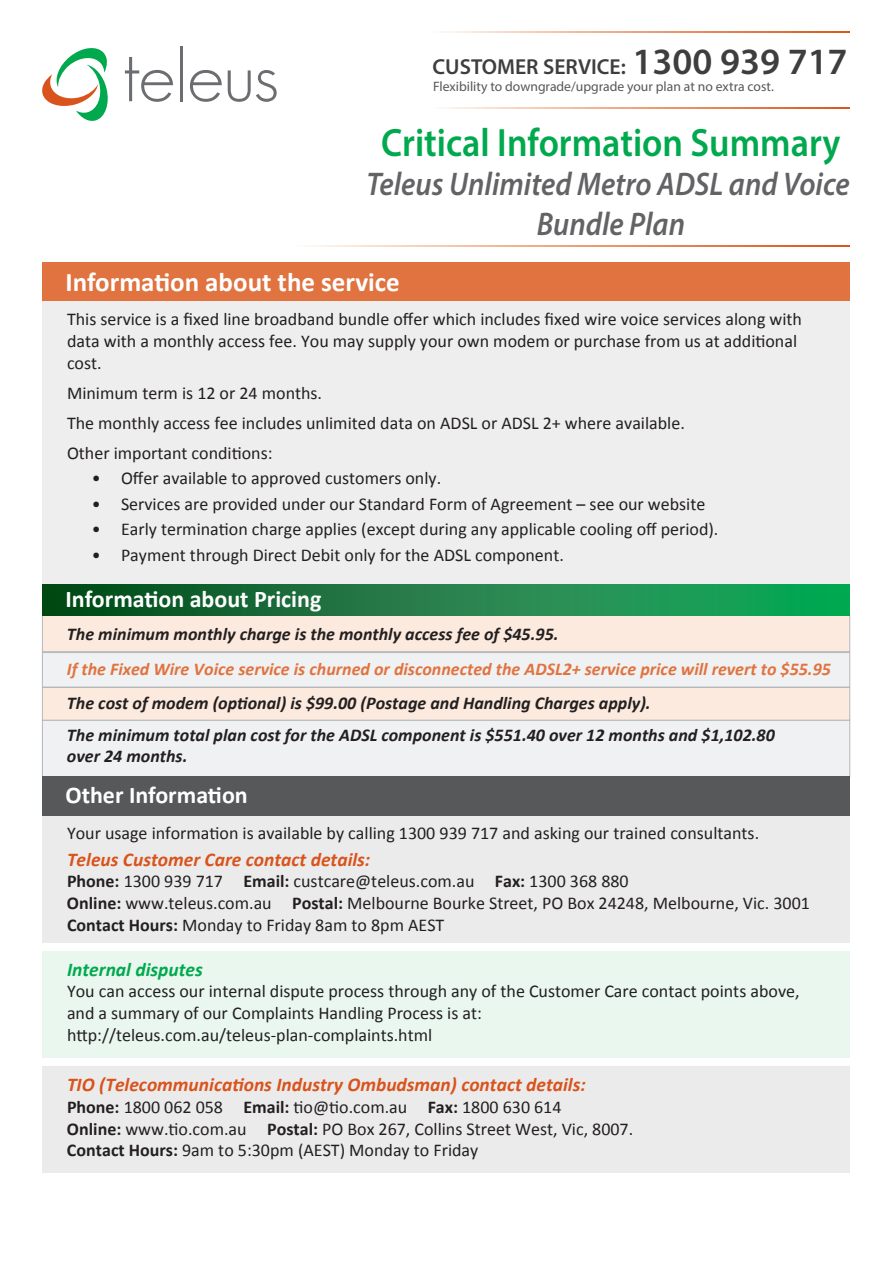
<style>
.page{position:relative;width:893px;height:1263px;background:#fff}
.page>*{position:absolute;margin:0;border:0;box-sizing:border-box;transform-origin:0 0}
.t1{font:600 39.6px "Myriad Pro";color:#00a94d;scale:.91 1}
.t2{font:italic 600 32.85px/39.5px "Myriad Pro";color:#636366;text-align:center;scale:.91 1}
.t3{font:700 27px "Calibri";color:#fff}
.t4{font:700 24px "Calibri";color:#fff}
.t5{font:600 21.75px "Myriad Pro";color:#3e3e3f}
.t6{font:italic 700 19.5px "Calibri";color:#d9531c}
.t7{font:italic 700 19.5px "Calibri";color:#00a94d}
.t8{font:18px/21.6px "Calibri";color:#231f20}
.t9{font:italic 700 18px/21.6px "Calibri";color:#231f20}
.t10{font:italic 700 18px "Calibri";color:#e0733f}
.t11{font:13.65px "Myriad Pro";color:#57585a}
.s1{font-size:37.2px}
.s2{font-weight:700}
</style>
<div class="page">
<div style="left:42px;top:652px;width:808px;height:35px;background:#f0f1f2;border:1px solid #b6b7bb"></div>
<div style="left:42px;top:720px;width:808px;height:57px;background:#f0f1f2;border:1px solid #b6b7bb"></div>
<div style="left:42px;top:615px;width:808px;height:37px;background:#fbeadd;border:1px solid #b6b7bb"></div>
<div style="left:42px;top:687px;width:808px;height:33px;background:#fbeadd;border:1px solid #b6b7bb"></div>
<svg style="left:42px;top:583px;width:808px;height:33px;background:#1e8148"></svg>
<div style="left:42px;top:262px;width:808px;height:321px;background:#eeeeef"></div>
<svg style="left:125px;top:57px;width:48px;height:45px"></svg>
<hr style="left:180px;top:46px;width:3px;height:55px;background:#6c6d70">
<svg style="left:190px;top:70px;width:32px;height:32px"></svg>
<svg style="left:228px;top:70px;width:49px;height:32px"></svg>
<svg style="left:42px;top:48px;width:66px;height:73px"></svg>
<div style="left:42px;top:262px;width:808px;height:38px;background:#e0733f"></div>
<hr style="left:43px;top:300px;width:807px;height:1px;background:#e0733f">
<svg style="left:309px;top:245px;width:541px;height:1px"></svg>
<svg style="left:443px;top:32px;width:407px;height:1px"></svg>
<svg style="left:443px;top:107px;width:407px;height:1px"></svg>
<div style="left:42px;top:815px;width:808px;height:128px;background:#ecebeb"></div>
<div style="left:42px;top:777px;width:808px;height:38px;background:#57585a"></div>
<hr style="left:43px;top:815px;width:807px;height:1px;background:#57585a">
<div style="left:42px;top:950px;width:808px;height:107px;background:#e9f7ef"></div>
<div style="left:42px;top:1066px;width:808px;height:107px;background:#ecebeb"></div>
<p class="t5" style="left:432px;top:53px;width:417px">CUSTOMER SERVICE: <span class="s1">1300 939 717</span></p>
<p class="t11" style="left:433px;top:78px;width:342px">Flexibility to downgrade/upgrade your plan at no extra cost.</p>
<h1 class="t1" style="left:381px;top:117px;width:506px">Critical Information Summary</h1>
<h2 class="t2" style="left:367px;top:164px;width:533px">Teleus Unlimited Metro ADSL and Voice<br>Bundle Plan</h2>
<h3 class="t3" style="left:66px;top:264px;width:336px">Information about the service</h3>
<p class="t8" style="left:67px;top:309px;width:737px">This service is a fixed line broadband bundle offer which includes fixed wire voice services along with data with a monthly access fee. You may supply your own modem or purchase from us at additional cost.</p>
<p class="t8" style="left:67px;top:378px;width:619px;line-height:30px">Minimum term is 12 or 24 months.<br>The monthly access fee includes unlimited data on ADSL or ADSL 2+ where available.<br>Other important conditions:</p>
<p class="t8" style="left:92px;top:467px;width:351px">• Offer available to approved customers only.</p>
<p class="t8" style="left:92px;top:493px;width:615px">• Services are provided under our Standard Form of Agreement – see our website</p>
<p class="t8" style="left:92px;top:518px;width:628px">• Early termination charge applies (except during any applicable cooling off period).</p>
<p class="t8" style="left:92px;top:544px;width:474px">• Payment through Direct Debit only for the ADSL component.</p>
<h3 class="t4" style="left:66px;top:583px;width:257px">Information about Pricing</h3>
<p class="t9" style="left:67px;top:624px;width:493px">The minimum monthly charge is the monthly access fee of $45.95.</p>
<p class="t10" style="left:67px;top:658px;width:765px">If the Fixed Wire Voice service is churned or disconnected the ADSL2+ service price will revert to $55.95</p>
<p class="t9" style="left:67px;top:692px;width:585px">The cost of modem (optional) is $99.00 (Postage and Handling Charges apply).</p>
<p class="t9" style="left:67px;top:724px;width:709px">The minimum total plan cost for the ADSL component is $551.40 over 12 months and $1,102.80 over 24 months.</p>
<h3 class="t4" style="left:66px;top:780px;width:184px">Other Information</h3>
<p class="t8" style="left:67px;top:822px;width:694px">Your usage information is available by calling 1300 939 717 and asking our trained consultants.</p>
<p class="t6" style="left:67px;top:847px;width:305px">Teleus Customer Care contact details:</p>
<p class="t8" style="left:67px;top:871px;width:744px"><span class="s2">Phone:</span> 1300 939 717 <span class="s2">Email:</span> custcare@teleus.com.au <span class="s2">Fax:</span> 1300 368 880<br><span class="s2">Online:</span> www.teleus.com.au <span class="s2">Postal:</span> Melbourne Bourke Street, PO Box 24248, Melbourne, Vic. 3001<br><span class="s2">Contact Hours:</span> Monday to Friday 8am to 8pm AEST</p>
<p class="t7" style="left:67px;top:957px;width:137px">Internal disputes</p>
<p class="t8" style="left:67px;top:981px;width:734px">You can access our internal dispute process through any of the Customer Care contact points above, and a summary of our Complaints Handling Process is at: http://teleus.com.au/teleus-plan-complaints.html</p>
<p class="t6" style="left:67px;top:1072px;width:520px">TIO (Telecommunications Industry Ombudsman) contact details:</p>
<p class="t8" style="left:67px;top:1096px;width:568px"><span class="s2">Phone:</span> 1800 062 058 <span class="s2">Email:</span> tio@tio.com.au <span class="s2">Fax:</span> 1800 630 614<br><span class="s2">Online:</span> www.tio.com.au <span class="s2">Postal:</span> PO Box 267, Collins Street West, Vic, 8007.<br><span class="s2">Contact Hours:</span> 9am to 5:30pm (AEST) Monday to Friday</p>
</div>
